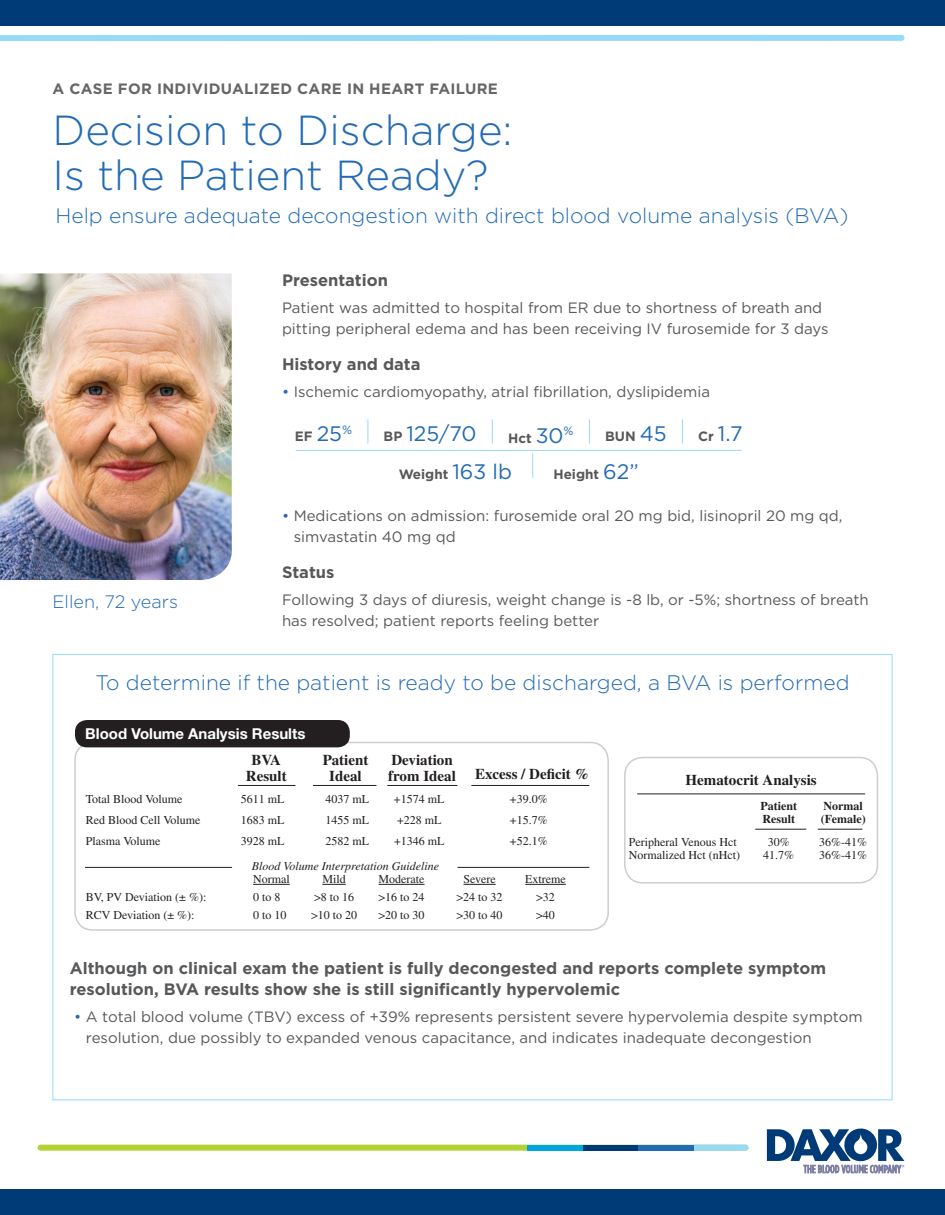
<style>
.page{position:relative;width:945px;height:1215px;background:#fff}
.page>*{position:absolute;margin:0;border:0;box-sizing:border-box;transform-origin:0 0}
.t1{font:300 42px/45px "Gotham";color:#226bb5}
.t2{font:300 21px "Gotham";color:#226bb5}
.t3{font:21px "Gotham";color:#226bb5}
.t4{font:300 18px "Gotham";color:#226bb5}
.t5{font:700 16.5px/21px "Gotham";color:#57585a}
.t6{font:15px/21px "Gotham";color:#57585a}
.t7{font:700 15px/16.5px "Times";color:#231f20;text-align:center}
.t8{font:700 15px "Gotham";letter-spacing:.02em;color:#666567}
.t9{font:700 15px "Helvetica Neue";color:#fff}
.t10{font:700 13.5px "Gotham";color:#57585a}
.t11{font:12px/21px "Times";color:#231f20}
.t12{font:italic 12px "Times";color:#231f20}
.t13{font:700 12px "Times";color:#231f20}
.s1{color:#226bb5}
.s2{font-weight:400;font-size:21px;color:#226bb5}
.s3{font-weight:700;font-size:13.5px;color:#57585a}
</style>
<div class="page">
<div style="left:0;top:0;width:945px;height:26px;background:#003b77"></div>
<div style="left:0;top:35px;width:904px;height:6px;background:#97daf8"></div>
<hr style="left:296px;top:450px;width:446px;height:1px;background:#97daf8">
<svg style="left:368px;top:419px;width:1px;height:25px"></svg>
<svg style="left:492px;top:419px;width:1px;height:25px"></svg>
<svg style="left:589px;top:419px;width:1px;height:25px"></svg>
<svg style="left:682px;top:419px;width:1px;height:25px"></svg>
<svg style="left:532px;top:454px;width:1px;height:24px"></svg>
<svg style="left:767px;top:1128px;width:137px;height:45px"></svg>
<div style="left:41px;top:1145px;width:705px;height:6px;background:#b3d234"></div>
<svg style="left:693px;top:1145px;width:56px;height:6px"></svg>
<div style="left:583px;top:1145px;width:55px;height:6px;background:#003b77"></div>
<div style="left:638px;top:1145px;width:55px;height:6px;background:#226bb5"></div>
<div style="left:527px;top:1145px;width:56px;height:6px;background:#00a6dc"></div>
<div style="left:0;top:1190px;width:945px;height:25px;background:#003b77"></div>
<div style="left:624px;top:757px;width:254px;height:127px;border:2px solid #cdceca;border-radius:18px"></div>
<hr style="left:637px;top:794px;width:228px;height:1px;background:#231f20">
<hr style="left:818px;top:829px;width:44px;height:1px;background:#231f20">
<hr style="left:755px;top:829px;width:51px;height:1px;background:#231f20">
<div style="left:74px;top:742px;width:535px;height:189px;border:2px solid #cdceca;border-radius:18px"></div>
<div style="left:75px;top:720px;width:275px;height:27px;background:#231f20;border-radius:12px"></div>
<hr style="left:253px;top:884px;width:37px;height:1px;background:#231f20">
<svg style="left:322px;top:884px;width:24px;height:1px"></svg>
<hr style="left:379px;top:884px;width:46px;height:1px;background:#231f20">
<hr style="left:463px;top:884px;width:33px;height:1px;background:#231f20">
<hr style="left:525px;top:884px;width:41px;height:1px;background:#231f20">
<hr style="left:85px;top:867px;width:147px;height:1px;background:#231f20">
<hr style="left:457px;top:867px;width:132px;height:1px;background:#231f20">
<hr style="left:471px;top:785px;width:118px;height:1px;background:#231f20">
<hr style="left:387px;top:785px;width:70px;height:1px;background:#231f20">
<hr style="left:313px;top:785px;width:63px;height:1px;background:#231f20">
<hr style="left:238px;top:785px;width:57px;height:1px;background:#231f20">
<img style="left:0;top:273px;width:232px;height:307px">
<p class="t8" style="left:52px;top:80px;width:447px">A CASE FOR INDIVIDUALIZED CARE IN HEART FAILURE</p>
<h1 class="t1" style="left:52px;top:107px;width:462px">Decision to Discharge:<br>Is the Patient Ready?</h1>
<h2 class="t2" style="left:56px;top:204px;width:794px">Help ensure adequate decongestion with direct blood volume analysis (BVA)</h2>
<p class="t5" style="left:282px;top:269px;width:108px">Presentation</p>
<p class="t6" style="left:282px;top:297px;width:548px">Patient was admitted to hospital from ER due to shortness of breath and pitting peripheral edema and has been receiving IV furosemide for 3 days</p>
<p class="t5" style="left:282px;top:353px;width:140px">History and data</p>
<p class="t6" style="left:282px;top:381px;width:430px"><span class="s1">•</span> Ischemic cardiomyopathy, atrial fibrillation, dyslipidemia</p>
<p class="t4" style="left:52px;top:592px;width:127px">Ellen, 72 years</p>
<p class="t10" style="left:295px;top:429px;width:59px">EF <span class="s2">25</span><sup>%</sup></p>
<h2 class="t3" style="left:384px;top:422px;width:94px"><span class="s3">BP</span> 125/70</h2>
<p class="t10" style="left:508px;top:430px;width:67px">Hct <span class="s2">30</span><sup>%</sup></p>
<p class="t10" style="left:605px;top:428px;width:63px">BUN <span class="s2">45</span></p>
<h2 class="t3" style="left:698px;top:422px;width:46px"><span class="s3">Cr</span> 1.7</h2>
<p class="t10" style="left:399px;top:466px;width:115px">Weight <span class="s2">163 lb</span></p>
<p class="t10" style="left:553px;top:466px;width:87px">Height <span class="s2">62”</span></p>
<p class="t6" style="left:294px;top:505px;width:550px;text-indent:-12px"><span class="s1">•</span> Medications on admission: furosemide oral 20 mg bid, lisinopril 20 mg qd, simvastatin 40 mg qd</p>
<p class="t5" style="left:282px;top:561px;width:54px">Status</p>
<p class="t6" style="left:282px;top:589px;width:588px">Following 3 days of diuresis, weight change is -8 lb, or -5%; shortness of breath has resolved; patient reports feeling better</p>
<h2 class="t2" style="left:95px;top:671px;width:756px">To determine if the patient is ready to be discharged, a BVA is performed</h2>
<p class="t9" style="left:85px;top:725px;width:222px">Blood Volume Analysis Results</p>
<p class="t7" style="left:246px;top:751px;width:42px">BVA<br>Result</p>
<p class="t7" style="left:323px;top:751px;width:47px">Patient<br>Ideal</p>
<p class="t7" style="left:388px;top:751px;width:69px;text-align:left">Deviation from Ideal</p>
<p class="t7" style="left:475px;top:765px;width:116px">Excess / Deficit %</p>
<p class="t11" style="left:86px;top:789px;width:116px">Total Blood Volume<br>Red Blood Cell Volume<br>Plasma Volume</p>
<p class="t11" style="left:241px;top:789px;width:45px">5611 mL</p>
<p class="t11" style="left:325px;top:789px;width:45px">4037 mL</p>
<p class="t11" style="left:394px;top:789px;width:52px">+1574 mL</p>
<p class="t11" style="left:510px;top:789px;width:39px">+39.0%</p>
<p class="t11" style="left:241px;top:810px;width:45px">1683 mL</p>
<p class="t11" style="left:325px;top:810px;width:45px">1455 mL</p>
<p class="t11" style="left:397px;top:810px;width:46px">+228 mL</p>
<p class="t11" style="left:510px;top:810px;width:39px">+15.7%</p>
<p class="t11" style="left:241px;top:831px;width:45px">3928 mL</p>
<p class="t11" style="left:325px;top:831px;width:45px">2582 mL</p>
<p class="t11" style="left:394px;top:831px;width:52px">+1346 mL</p>
<p class="t11" style="left:510px;top:831px;width:39px">+52.1%</p>
<p class="t11" style="left:253px;top:869px;width:38px">Normal</p>
<p class="t11" style="left:322px;top:869px;width:25px">Mild</p>
<p class="t11" style="left:379px;top:869px;width:47px">Moderate</p>
<p class="t11" style="left:463px;top:869px;width:34px">Severe</p>
<p class="t11" style="left:525px;top:869px;width:42px">Extreme</p>
<p class="t11" style="left:253px;top:887px;width:29px">0 to 8</p>
<p class="t11" style="left:314px;top:887px;width:42px">&gt;8 to 16</p>
<p class="t11" style="left:379px;top:887px;width:48px">&gt;16 to 24</p>
<p class="t11" style="left:457px;top:887px;width:48px">&gt;24 to 32</p>
<p class="t11" style="left:536px;top:887px;width:20px">&gt;32</p>
<p class="t11" style="left:253px;top:905px;width:35px">0 to 10</p>
<p class="t11" style="left:311px;top:905px;width:48px">&gt;10 to 20</p>
<p class="t11" style="left:379px;top:905px;width:48px">&gt;20 to 30</p>
<p class="t11" style="left:457px;top:905px;width:48px">&gt;30 to 40</p>
<p class="t11" style="left:536px;top:905px;width:20px">&gt;40</p>
<p class="t12" style="left:252px;top:859px;width:189px">Blood Volume Interpretation Guideline</p>
<p class="t11" style="left:86px;top:888px;width:122px;line-height:18px">BV, PV Deviation (± %):<br>RCV Deviation (± %):</p>
<p class="t7" style="left:686px;top:771px;width:133px">Hematocrit Analysis</p>
<p class="t13" style="left:761px;top:799px;width:38px">Patient</p>
<p class="t13" style="left:824px;top:799px;width:41px">Normal</p>
<p class="t13" style="left:762px;top:812px;width:34px">Result</p>
<p class="t13" style="left:821px;top:812px;width:47px">(Female)</p>
<p class="t11" style="left:629px;top:831px;width:109px">Peripheral Venous Hct</p>
<p class="t11" style="left:768px;top:831px;width:23px">30%</p>
<p class="t11" style="left:819px;top:831px;width:49px">36%-41%</p>
<p class="t11" style="left:629px;top:845px;width:113px">Normalized Hct (nHct)</p>
<p class="t11" style="left:763px;top:845px;width:32px">41.7%</p>
<p class="t11" style="left:819px;top:845px;width:49px">36%-41%</p>
<p class="t5" style="left:70px;top:958px;width:758px">Although on clinical exam the patient is fully decongested and reports complete symptom resolution, BVA results show she is still significantly hypervolemic</p>
<p class="t6" style="left:86px;top:1006px;width:778px;text-indent:-12px"><span class="s1">•</span> A total blood volume (TBV) excess of +39% represents persistent severe hypervolemia despite symptom resolution, due possibly to expanded venous capacitance, and indicates inadequate decongestion</p>
</div>
